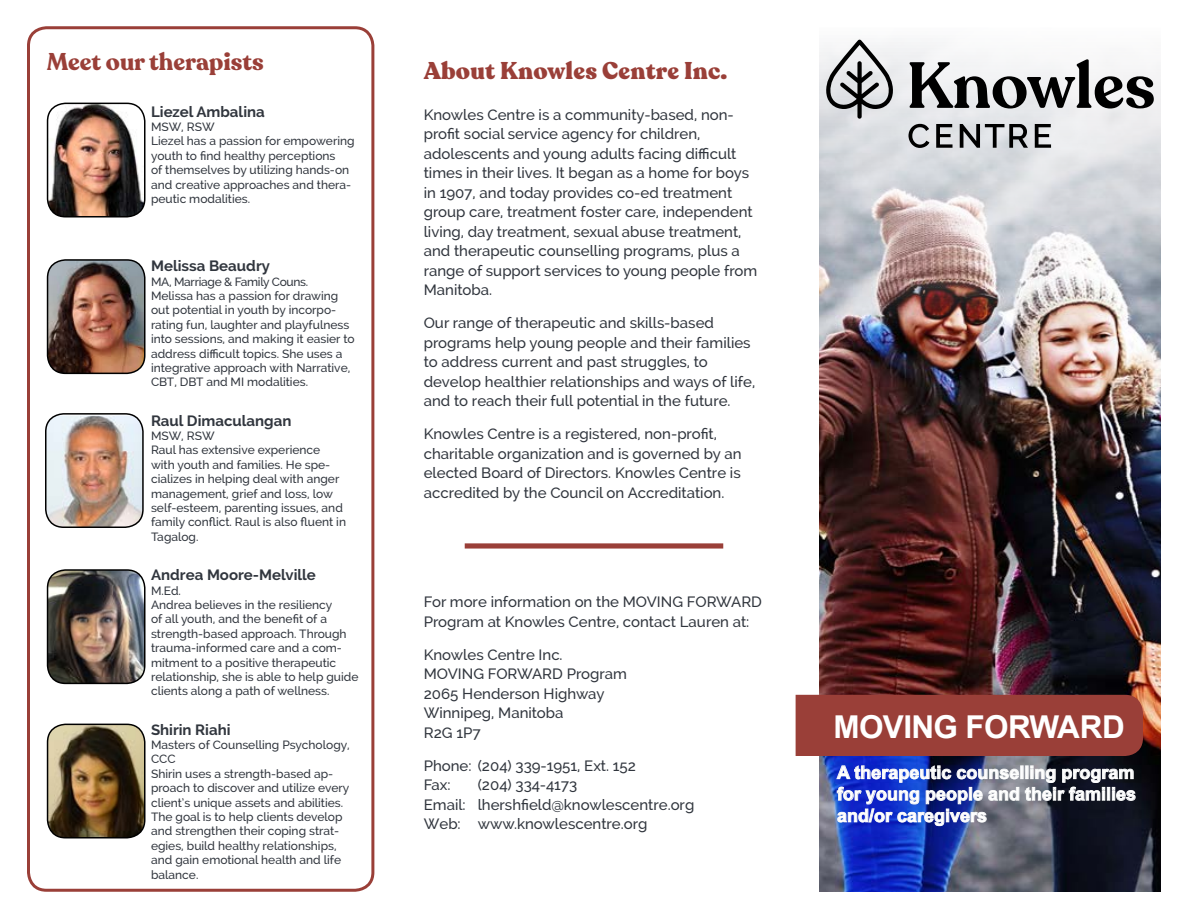
<style>
.page{position:relative;width:1188px;height:918px;background:#fff}
.page>*{position:absolute;margin:0;border:0;box-sizing:border-box;transform-origin:0 0}
.t1{font:700 31.5px "Arial";letter-spacing:-.02em;color:#fff}
.t2{font:900 24px "Recoleta";letter-spacing:.01em;color:#9a3f38}
.t3{font:700 24px "Recoleta";color:#9a3f38}
.t4{font:700 18px/21.6px "Arial";color:#fff;text-align:justify}
.t5{font:500 15px/19.5px "Raleway";color:#31363e}
.t6{font:700 15px "Raleway";color:#31363e}
.t7{font:500 12px/14.4px "Raleway";color:#31363e}
</style>
<div class="page">
<img style="left:819px;top:39px;width:342px;height:853px">
<div style="left:465px;top:543px;width:258px;height:6px;border:3px solid #9a3f38"></div>
<div style="left:796px;top:695px;width:347px;height:61px;background:#9a3f38"></div>
<img style="left:836px;top:765px;width:300px;height:61px">
<div style="left:27px;top:26px;width:347px;height:866px;border:3px solid #9a3f38;border-radius:18px"></div>
<img style="left:48px;top:103px;width:95px;height:114px">
<div style="left:47px;top:103px;width:99px;height:115px;border:2px solid #000;border-radius:18px"></div>
<img style="left:48px;top:260px;width:96px;height:113px">
<div style="left:47px;top:259px;width:99px;height:115px;border:2px solid #000;border-radius:18px"></div>
<svg style="left:910px;top:59px;width:244px;height:50px"></svg>
<svg style="left:908px;top:124px;width:21px;height:24px"></svg>
<svg style="left:936px;top:124px;width:17px;height:24px"></svg>
<svg style="left:960px;top:124px;width:68px;height:24px;background:#888a8d"></svg>
<svg style="left:1035px;top:124px;width:16px;height:24px"></svg>
<svg style="left:826px;top:40px;width:68px;height:79px"></svg>
<img style="left:46px;top:416px;width:97px;height:111px">
<div style="left:45px;top:413px;width:99px;height:115px;border:2px solid #000;border-radius:18px"></div>
<img style="left:48px;top:570px;width:97px;height:113px">
<div style="left:47px;top:569px;width:99px;height:115px;border:2px solid #000;border-radius:18px"></div>
<img style="left:48px;top:724px;width:97px;height:114px">
<div style="left:47px;top:724px;width:99px;height:114px;border:2px solid #000;border-radius:18px"></div>
<h2 class="t3" style="left:47px;top:47px;width:219px">Meet our therapists</h2>
<p class="t6" style="left:151px;top:103px;width:115px">Liezel Ambalina</p>
<p class="t7" style="left:151px;top:120px;width:205px">MSW, RSW<br>Liezel has a passion for empowering youth to find healthy perceptions<br>of themselves by utilizing hands-on and creative approaches and thera&shy;peutic modalities.</p>
<p class="t6" style="left:151px;top:257px;width:120px">Melissa Beaudry</p>
<p class="t7" style="left:151px;top:274px;width:205px">MA, Marriage &amp; Family Couns.<br>Melissa has a passion for drawing out potential in youth by incorpo&shy;rating fun, laughter and playfulness into sessions, and making it easier to address difficult topics. She uses a integrative approach with Narrative, CBT, DBT and MI modalities.</p>
<p class="t6" style="left:151px;top:412px;width:142px">Raul Dimaculangan</p>
<p class="t7" style="left:151px;top:429px;width:197px">MSW, RSW<br>Raul has extensive experience with youth and families. He spe&shy;cializes in helping deal with anger management, grief and loss, low self-esteem, parenting issues, and family conflict. Raul is also fluent in<br>Tagalog.</p>
<p class="t6" style="left:151px;top:566px;width:166px">Andrea Moore-Melville</p>
<p class="t7" style="left:151px;top:583px;width:209px">M.Ed.<br>Andrea believes in the resiliency<br>of all youth, and the benefit of a strength-based approach. Through trauma-informed care and a com&shy;mitment to a positive therapeutic relationship, she is able to help guide clients along a path of wellness.</p>
<p class="t6" style="left:151px;top:721px;width:81px">Shirin Riahi</p>
<p class="t7" style="left:151px;top:738px;width:200px">Masters of Counselling Psychology,<br>CCC<br>Shirin uses a strength-based ap&shy;proach to discover and utilize every client’s unique assets and abilities.<br>The goal is to help clients develop and strengthen their coping strat&shy;egies, build healthy relationships, and gain emotional health and life balance.</p>
<h2 class="t2" style="left:424px;top:55px;width:305px">About Knowles Centre Inc.</h2>
<p class="t5" style="left:424px;top:105px;width:335px">Knowles Centre is a community-based, non&shy;profit social service agency for children, adolescents and young adults facing difficult times in their lives. It began as a home for boys in 1907, and today provides co-ed treatment group care, treatment foster care, independent living, day treatment, sexual abuse treatment, and therapeutic counselling programs, plus a range of support services to young people from Manitoba.</p>
<p class="t5" style="left:424px;top:313px;width:333px">Our range of therapeutic and skills-based programs help young people and their families to address current and past struggles, to develop healthier relationships and ways of life, and to reach their full potential in the future.</p>
<p class="t5" style="left:424px;top:424px;width:319px">Knowles Centre is a registered, non-profit, charitable organization and is governed by an elected Board of Directors. Knowles Centre is accredited by the Council on Accreditation.</p>
<p class="t5" style="left:424px;top:592px;width:340px">For more information on the MOVING FORWARD<br>Program at Knowles Centre, contact Lauren at:</p>
<p class="t5" style="left:424px;top:645px;width:205px">Knowles Centre Inc.<br>MOVING FORWARD Program<br>2065 Henderson Highway<br>Winnipeg, Manitoba<br>R2G 1P7</p>
<p class="t5" style="left:424px;top:756px;width:214px">Phone: (204) 339-1951, Ext. 152<br>Fax:</p>
<p class="t5" style="left:424px;top:775px;width:272px;text-indent:54px">(204) 334-4173<br>Email: lhershfield@knowlescentre.org<br>Web: www.knowlescentre.org</p>
<h1 class="t1" style="left:833px;top:705px;width:293px">MOVING FORWARD</h1>
<h3 class="t4" style="left:837px;top:762px;width:301px">A therapeutic counselling program for young people and their families and/or caregivers</h3>
</div>
